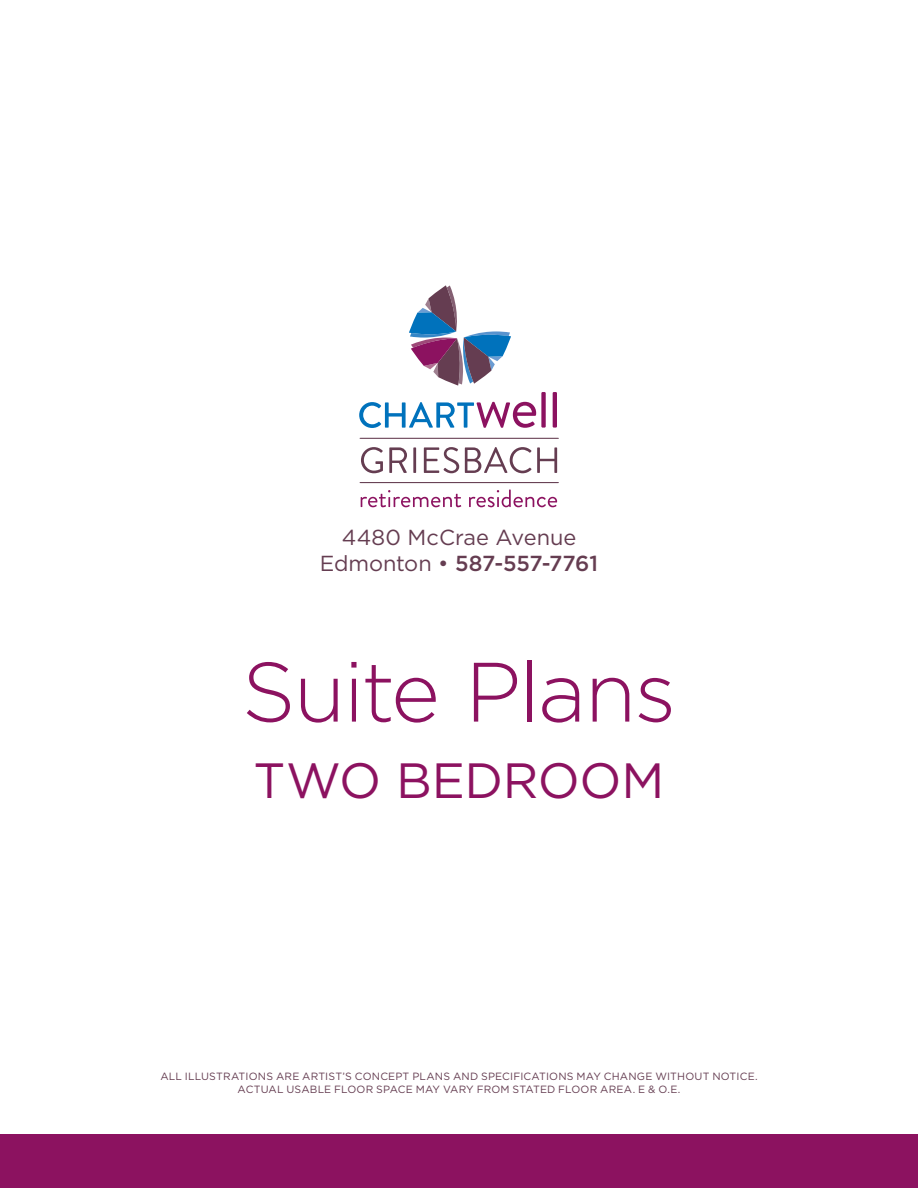
<style>
.page{position:relative;width:918px;height:1188px;background:#fff}
.page>*{position:absolute;margin:0;border:0;box-sizing:border-box;transform-origin:0 0}
.t1{font:300 84px "Gotham HTF";letter-spacing:-.025em;color:#8c1260}
.t2{font:49.5px "Gotham HTF";letter-spacing:-.005em;color:#8c1260}
.t3{font:21.75px/25.5px "Gotham HTF";color:#653d51;text-align:center}
.t4{font:10.5px/13.5px "Gotham HTF";letter-spacing:.015em;color:#653d51;text-align:center}
.s1{font-weight:500}
</style>
<div class="page">
<div style="left:0;top:1134px;width:918px;height:54px;background:#8c1260"></div>
<svg style="left:359px;top:402px;width:177px;height:26px"></svg>
<div style="left:541px;top:392px;width:5px;height:36px;background:#8c1260"></div>
<hr style="left:553px;top:392px;width:4px;height:36px;background:#8c1260">
<svg style="left:409px;top:285px;width:102px;height:101px"></svg>
<svg style="left:361px;top:490px;width:196px;height:17px"></svg>
<svg style="left:361px;top:447px;width:196px;height:26px"></svg>
<svg style="left:360px;top:438px;width:199px;height:1px"></svg>
<svg style="left:360px;top:482px;width:199px;height:1px"></svg>
<p class="t3" style="left:320px;top:525px;width:280px">4480 McCrae Avenue<br>Edmonton • <span class="s1">587-557-7761</span></p>
<h1 class="t1" style="left:242px;top:646px;width:436px">Suite Plans</h1>
<h1 class="t2" style="left:253px;top:753px;width:413px">TWO BEDROOM</h1>
<p class="t4" style="left:160px;top:1069px;width:599px">ALL ILLUSTRATIONS ARE ARTIST’S CONCEPT PLANS AND SPECIFICATIONS MAY CHANGE WITHOUT NOTICE.<br>ACTUAL USABLE FLOOR SPACE MAY VARY FROM STATED FLOOR AREA. E &amp; O.E.</p>
</div>
